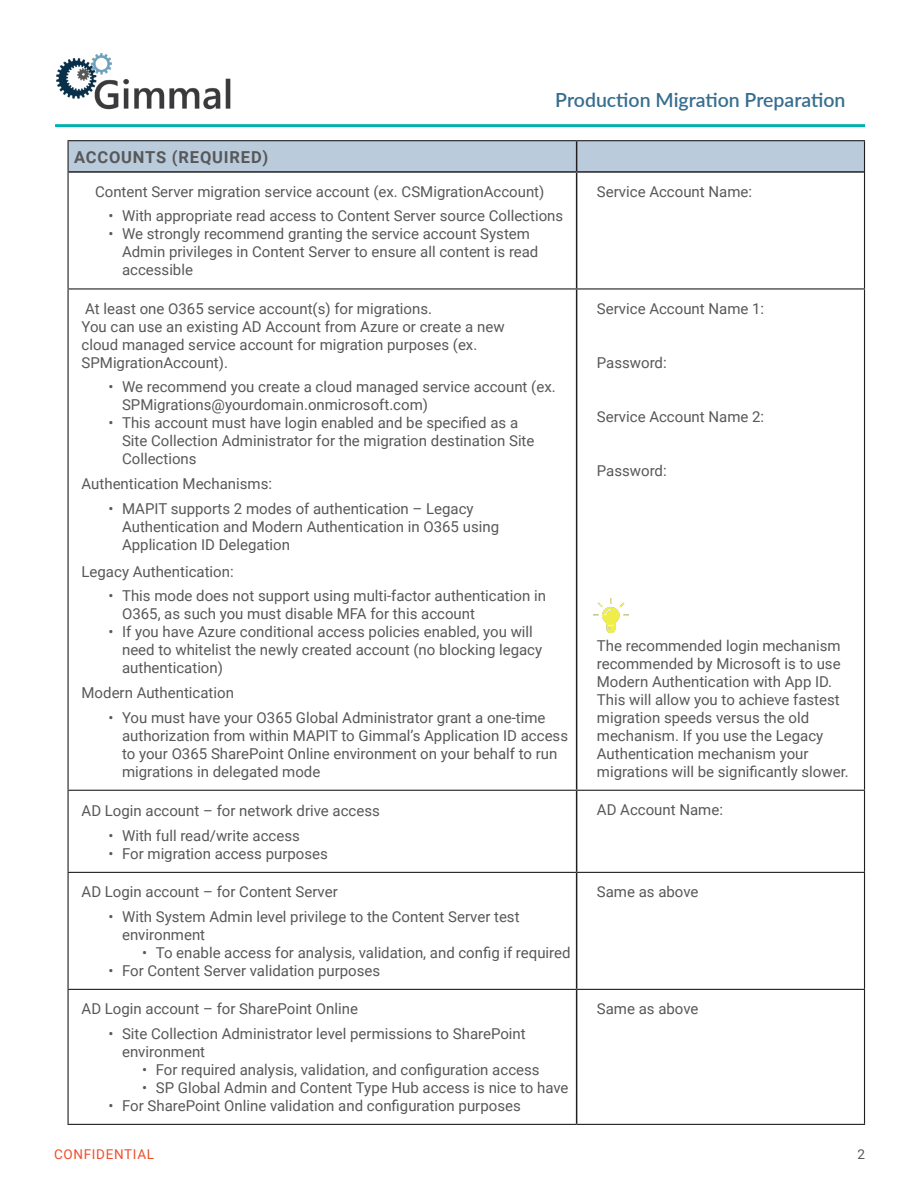
<style>
.page{position:relative;width:918px;height:1188px;background:#fff}
.page>*{position:absolute;margin:0;border:0;box-sizing:border-box;transform-origin:0 0}
.t1{font:600 19.5px "Lato";color:#386e8f}
.body{font:700 16.5px "Roboto";letter-spacing:.05em;color:#57585a}
.body-2{font:15px/18px "Roboto";color:#57585a}
.t2{font:13.5px "Roboto";letter-spacing:.05em;color:#f04d2b}
.t3{font:13.5px "Roboto";color:#57585a}
</style>
<div class="page">
<img style="left:56px;top:53px;width:175px;height:57px">
<hr style="left:55px;top:124px;width:810px;height:3px;background:#00b1b0">
<div style="left:69px;top:141px;width:795px;height:30px;background:#bacbdb"></div>
<hr style="left:576px;top:141px;width:1px;height:30px;background:#231f20">
<hr style="left:69px;top:171px;width:508px;height:2px;background:#231f20">
<hr style="left:577px;top:171px;width:287px;height:2px;background:#231f20">
<hr style="left:576px;top:173px;width:1px;height:115px;background:#231f20">
<hr style="left:576px;top:290px;width:1px;height:500px;background:#231f20">
<hr style="left:576px;top:791px;width:1px;height:81px;background:#231f20">
<hr style="left:576px;top:873px;width:1px;height:116px;background:#231f20">
<hr style="left:576px;top:990px;width:1px;height:134px;background:#231f20">
<hr style="left:68px;top:140px;width:509px;height:1px;background:#231f20">
<hr style="left:68px;top:141px;width:1px;height:31px;background:#231f20">
<hr style="left:577px;top:140px;width:288px;height:1px;background:#231f20">
<hr style="left:864px;top:141px;width:1px;height:31px;background:#231f20">
<hr style="left:68px;top:172px;width:1px;height:116px;background:#231f20">
<hr style="left:864px;top:172px;width:1px;height:116px;background:#231f20">
<hr style="left:68px;top:288px;width:509px;height:2px;background:#231f20">
<hr style="left:68px;top:290px;width:1px;height:500px;background:#231f20">
<hr style="left:577px;top:288px;width:288px;height:2px;background:#231f20">
<hr style="left:864px;top:290px;width:1px;height:500px;background:#231f20">
<hr style="left:68px;top:790px;width:509px;height:1px;background:#231f20">
<hr style="left:68px;top:791px;width:1px;height:81px;background:#231f20">
<hr style="left:577px;top:790px;width:288px;height:1px;background:#231f20">
<hr style="left:864px;top:791px;width:1px;height:81px;background:#231f20">
<hr style="left:68px;top:872px;width:509px;height:1px;background:#231f20">
<hr style="left:68px;top:873px;width:1px;height:116px;background:#231f20">
<hr style="left:577px;top:872px;width:288px;height:1px;background:#231f20">
<hr style="left:864px;top:873px;width:1px;height:116px;background:#231f20">
<hr style="left:68px;top:989px;width:509px;height:1px;background:#231f20">
<hr style="left:68px;top:990px;width:1px;height:134px;background:#231f20">
<hr style="left:577px;top:989px;width:288px;height:1px;background:#231f20">
<hr style="left:864px;top:990px;width:1px;height:134px;background:#231f20">
<hr style="left:68px;top:1124px;width:509px;height:1px;background:#231f20">
<hr style="left:577px;top:1124px;width:288px;height:1px;background:#231f20">
<img style="left:593px;top:598px;width:35px;height:35px">
<h1 class="t1" style="left:555px;top:85px;width:292px">Production Migration Preparation</h1>
<p class="body" style="left:74px;top:145px;width:196px">ACCOUNTS (REQUIRED)</p>
<p class="body-2" style="left:95px;top:182px;width:451px">Content Server migration service account (ex. CSMigrationAccount)</p>
<p class="body-2" style="left:109px;top:207px;width:456px">• With appropriate read access to Content Server source Collections</p>
<p class="body-2" style="left:122px;top:225px;width:418px;text-indent:-14px">• We strongly recommend granting the service account System<br>Admin privileges in Content Server to ensure all content is read accessible</p>
<p class="body-2" style="left:85px;top:299px;width:348px">At least one O365 service account(s) for migrations.</p>
<p class="body-2" style="left:82px;top:317px;width:425px">You can use an existing AD Account from Azure or create a new cloud managed service account for migration purposes (ex.<br>SPMigrationAccount).</p>
<p class="body-2" style="left:122px;top:378px;width:435px;text-indent:-14px">• We recommend you create a cloud managed service account (ex.<br>SPMigrations@yourdomain.onmicrosoft.com)</p>
<p class="body-2" style="left:122px;top:414px;width:414px;text-indent:-14px">• This account must have login enabled and be specified as a<br>Site Collection Administrator for the migration destination Site<br>Collections</p>
<p class="body-2" style="left:82px;top:474px;width:192px">Authentication Mechanisms:</p>
<p class="body-2" style="left:122px;top:499px;width:379px;text-indent:-14px">• MAPIT supports 2 modes of authentication – Legacy<br>Authentication and Modern Authentication in O365 using<br>Application ID Delegation</p>
<p class="body-2" style="left:82px;top:562px;width:154px">Legacy Authentication:</p>
<p class="body-2" style="left:122px;top:586px;width:425px;text-indent:-14px">• This mode does not support using multi-factor authentication in<br>O365, as such you must disable MFA for this account</p>
<p class="body-2" style="left:122px;top:622px;width:422px;text-indent:-14px">• If you have Azure conditional access policies enabled, you will need to whitelist the newly created account (no blocking legacy authentication)</p>
<p class="body-2" style="left:82px;top:683px;width:154px">Modern Authentication</p>
<p class="body-2" style="left:122px;top:708px;width:448px;text-indent:-14px">• You must have your O365 Global Administrator grant a one-time authorization from within MAPIT to Gimmal’s Application ID access to your O365 SharePoint Online environment on your behalf to run migrations in delegated mode</p>
<p class="body-2" style="left:82px;top:801px;width:300px">AD Login account – for network drive access</p>
<p class="body-2" style="left:109px;top:826px;width:193px">• With full read/write access</p>
<p class="body-2" style="left:109px;top:844px;width:221px">• For migration access purposes</p>
<p class="body-2" style="left:82px;top:882px;width:258px">AD Login account – for Content Server</p>
<p class="body-2" style="left:122px;top:907px;width:399px;text-indent:-14px">• With System Admin level privilege to the Content Server test environment</p>
<p class="body-2" style="left:142px;top:943px;width:430px">• To enable access for analysis, validation, and config if required</p>
<p class="body-2" style="left:109px;top:961px;width:273px">• For Content Server validation purposes</p>
<p class="body-2" style="left:82px;top:999px;width:278px">AD Login account – for SharePoint Online</p>
<p class="body-2" style="left:122px;top:1024px;width:405px;text-indent:-14px">• Site Collection Administrator level permissions to SharePoint environment</p>
<p class="body-2" style="left:142px;top:1060px;width:399px">• For required analysis, validation, and configuration access</p>
<p class="body-2" style="left:142px;top:1078px;width:428px">• SP Global Admin and Content Type Hub access is nice to have</p>
<p class="body-2" style="left:109px;top:1096px;width:414px">• For SharePoint Online validation and configuration purposes</p>
<p class="body-2" style="left:597px;top:182px;width:157px">Service Account Name:</p>
<p class="body-2" style="left:597px;top:299px;width:169px">Service Account Name 1:</p>
<p class="body-2" style="left:597px;top:353px;width:71px">Password:</p>
<p class="body-2" style="left:597px;top:407px;width:169px">Service Account Name 2:</p>
<p class="body-2" style="left:597px;top:461px;width:71px">Password:</p>
<p class="body-2" style="left:597px;top:636px;width:253px">The recommended login mechanism recommended by Microsoft is to use Modern Authentication with App ID.<br>This will allow you to achieve fastest migration speeds versus the old mechanism. If you use the Legacy Authentication mechanism your migrations will be significantly slower.</p>
<p class="body-2" style="left:597px;top:800px;width:128px">AD Account Name:</p>
<p class="body-2" style="left:597px;top:882px;width:103px">Same as above</p>
<p class="body-2" style="left:597px;top:999px;width:103px">Same as above</p>
<p class="t2" style="left:54px;top:1145px;width:102px">CONFIDENTIAL</p>
<p class="t3" style="left:857px;top:1145px;width:9px">2</p>
</div>
